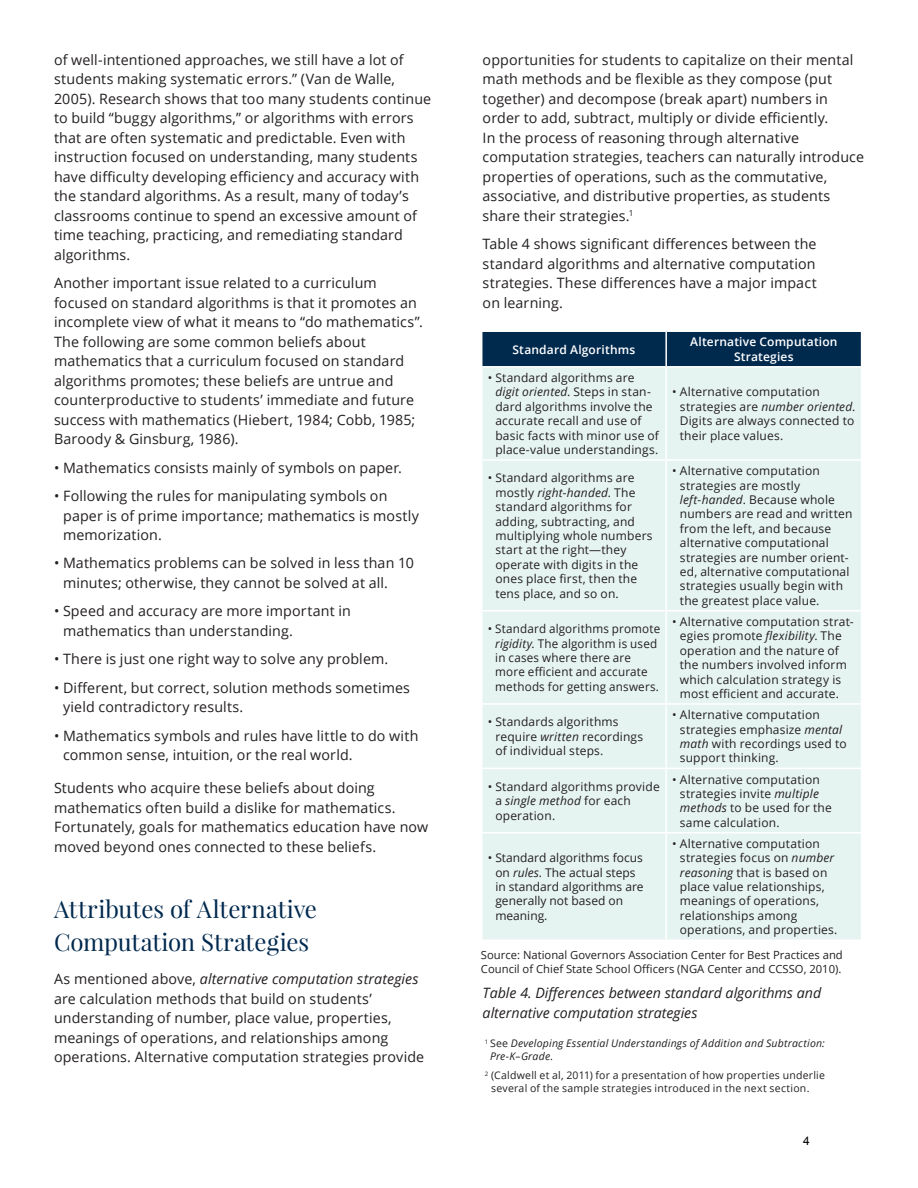
<style>
.page{position:relative;width:918px;height:1188px;background:#fff}
.page>*{position:absolute;margin:0;border:0;box-sizing:border-box;transform-origin:0 0}
.t1{font:24px/33px "Playfair Display";letter-spacing:-.005em;color:#00294e}
.t2{font:14.25px/19.5px "Open Sans";letter-spacing:.01em;color:#231f20}
.t3{font:italic 14.25px/19.5px "Open Sans";color:#231f20}
.t4{font:12px/14.4px "Open Sans";letter-spacing:.015em;color:#231f20}
.t5{font:600 12px/14.4px "Open Sans";letter-spacing:.015em;color:#fff;text-align:center}
.t6{font:12px "Arial";color:#000}
.t7{font:11.25px/13.5px "Open Sans";color:#231f20}
.t8{font:10.5px/12.8px "Open Sans";letter-spacing:.02em;color:#231f20}
.t9{font:italic 10.5px/12.8px "Open Sans";letter-spacing:.02em;color:#231f20}
.s1{font-style:italic}
.s2{font-style:normal}
</style>
<div class="page">
<div style="left:482px;top:332px;width:379px;height:34px;background:#00294e"></div>
<div style="left:482px;top:368px;width:379px;height:572px;background:#e6f4f1"></div>
<hr style="left:665px;top:332px;width:2px;height:34px;background:#fff">
<hr style="left:665px;top:368px;width:2px;height:91px;background:#fff">
<hr style="left:481px;top:459px;width:185px;height:2px;background:#fff">
<hr style="left:666px;top:459px;width:196px;height:2px;background:#fff">
<hr style="left:665px;top:461px;width:2px;height:149px;background:#fff">
<hr style="left:481px;top:610px;width:185px;height:2px;background:#fff">
<hr style="left:666px;top:610px;width:196px;height:2px;background:#fff">
<hr style="left:665px;top:612px;width:2px;height:91px;background:#fff">
<hr style="left:481px;top:703px;width:185px;height:2px;background:#fff">
<hr style="left:666px;top:703px;width:196px;height:2px;background:#fff">
<hr style="left:665px;top:705px;width:2px;height:63px;background:#fff">
<hr style="left:481px;top:768px;width:185px;height:1px;background:#fff">
<hr style="left:666px;top:768px;width:196px;height:1px;background:#fff">
<hr style="left:665px;top:769px;width:2px;height:63px;background:#fff">
<hr style="left:481px;top:832px;width:185px;height:1px;background:#fff">
<hr style="left:666px;top:832px;width:196px;height:1px;background:#fff">
<hr style="left:665px;top:833px;width:2px;height:107px;background:#fff">
<p class="t2" style="left:54px;top:50px;width:379px">of well-intentioned approaches, we still have a lot of students making systematic errors.” (Van de Walle, 2005). Research shows that too many students continue to build “buggy algorithms,” or algorithms with errors that are often systematic and predictable. Even with instruction focused on understanding, many students have difficulty developing efficiency and accuracy with the standard algorithms. As a result, many of today’s classrooms continue to spend an excessive amount of time teaching, practicing, and remediating standard algorithms.</p>
<p class="t2" style="left:54px;top:273px;width:370px">Another important issue related to a curriculum focused on standard algorithms is that it promotes an incomplete view of what it means to “do mathematics”.<br>The following are some common beliefs about mathematics that a curriculum focused on standard algorithms promotes; these beliefs are untrue and counterproductive to students’ immediate and future success with mathematics (Hiebert, 1984; Cobb, 1985; Baroody &amp; Ginsburg, 1986).</p>
<p class="t2" style="left:54px;top:457px;width:350px">• Mathematics consists mainly of symbols on paper.</p>
<p class="t2" style="left:63px;top:486px;width:357px;text-indent:-9px">• Following the rules for manipulating symbols on paper is of prime importance; mathematics is mostly memorization.</p>
<p class="t2" style="left:63px;top:553px;width:352px;text-indent:-9px">• Mathematics problems can be solved in less than 10 minutes; otherwise, they cannot be solved at all.</p>
<p class="t2" style="left:63px;top:601px;width:289px;text-indent:-9px">• Speed and accuracy are more important in mathematics than understanding.</p>
<p class="t2" style="left:54px;top:649px;width:336px">• There is just one right way to solve any problem.</p>
<p class="t2" style="left:63px;top:677px;width:349px;text-indent:-9px">• Different, but correct, solution methods sometimes yield contradictory results.</p>
<p class="t2" style="left:63px;top:725px;width:357px;text-indent:-9px">• Mathematics symbols and rules have little to do with common sense, intuition, or the real world.</p>
<p class="t2" style="left:54px;top:778px;width:376px">Students who acquire these beliefs about doing mathematics often build a dislike for mathematics.<br>Fortunately, goals for mathematics education have now moved beyond ones connected to these beliefs.</p>
<h1 class="t1" style="left:54px;top:893px;width:265px">Attributes of Alternative<br>Computation Strategies</h1>
<p class="t2" style="left:54px;top:969px;width:372px">As mentioned above, <span class="s1">alternative computation strategies </span>are calculation methods that build on students’ understanding of number, place value, properties, meanings of operations, and relationships among operations. Alternative computation strategies provide</p>
<p class="t2" style="left:483px;top:50px;width:383px">opportunities for students to capitalize on their mental math methods and be flexible as they compose (put together) and decompose (break apart) numbers in order to add, subtract, multiply or divide efficiently.<br>In the process of reasoning through alternative computation strategies, teachers can naturally introduce properties of operations, such as the commutative, associative, and distributive properties, as students share their strategies.<sup>1</sup></p>
<p class="t2" style="left:483px;top:234px;width:336px;text-align:justify">Table 4 shows significant differences between the standard algorithms and alternative computation strategies. These differences have a major impact on learning.</p>
<p class="t5" style="left:513px;top:342px;width:124px">Standard Algorithms</p>
<p class="t5" style="left:690px;top:335px;width:149px">Alternative Computation<br>Strategies</p>
<p class="t4" style="left:495px;top:370px;width:165px;text-indent:-8px">• Standard algorithms are <span class="s1">digit oriented</span>. Steps in stan&shy;dard algorithms involve the accurate recall and use of basic facts with minor use of place-value understandings.</p>
<p class="t4" style="left:680px;top:385px;width:177px;text-indent:-8px">• Alternative computation strategies are <span class="s1">number oriented</span>.<br>Digits are always connected to their place values.</p>
<p class="t4" style="left:495px;top:471px;width:159px;text-indent:-8px">• Standard algorithms are mostly <span class="s1">right-handed</span>. The standard algorithms for adding, subtracting, and multiplying whole numbers start at the right—they operate with digits in the ones place first, then the tens place, and so on.</p>
<p class="t4" style="left:680px;top:463px;width:174px;text-indent:-8px">• Alternative computation strategies are mostly <span class="s1">left-handed</span>. Because whole numbers are read and written from the left, and because alternative computational strategies are number orient&shy;ed, alternative computational strategies usually begin with the greatest place value.</p>
<p class="t4" style="left:495px;top:621px;width:166px;text-indent:-8px">• Standard algorithms promote <span class="s1">rigidity</span>. The algorithm is used in cases where there are more efficient and accurate methods for getting answers.</p>
<p class="t4" style="left:672px;top:614px;width:183px;text-align:center">• Alternative computation strat&shy;egies promote <span class="s1">flexibility</span>. The operation and the nature of<br>the numbers involved inform which calculation strategy is most efficient and accurate.</p>
<p class="t4" style="left:495px;top:714px;width:149px;text-indent:-8px">• Standards algorithms require <span class="s1">written</span> recordings of individual steps.</p>
<p class="t4" style="left:680px;top:707px;width:168px;text-indent:-8px">• Alternative computation strategies emphasize <span class="s1">mental math</span> with recordings used to support thinking.</p>
<p class="t4" style="left:495px;top:779px;width:166px;text-indent:-8px">• Standard algorithms provide a <span class="s1">single method</span> for each operation.</p>
<p class="t4" style="left:680px;top:772px;width:154px;text-indent:-8px">• Alternative computation strategies invite <span class="s1">multiple methods</span> to be used for the same calculation.</p>
<p class="t4" style="left:495px;top:850px;width:150px;text-indent:-8px">• Standard algorithms focus on <span class="s1">rules</span>. The actual steps in standard algorithms are generally not based on meaning.</p>
<p class="t4" style="left:680px;top:836px;width:159px;text-indent:-8px">• Alternative computation strategies focus on <span class="s1">number reasoning</span> that is based on place value relationships, meanings of operations, relationships among operations, and properties.</p>
<p class="t7" style="left:481px;top:948px;width:363px">Source: National Governors Association Center for Best Practices and<br>Council of Chief State School Officers (NGA Center and CCSSO, 2010).</p>
<p class="t3" style="left:483px;top:983px;width:340px">Table 4. Differences between standard algorithms and alternative computation strategies</p>
<p class="t9" style="left:490px;top:1037px;width:336px;text-indent:-5px"><sup>1</sup> <span class="s2">See</span> Developing Essential Understandings of Addition and Subtraction:<br>Pre-K–Grade<span class="s2">.</span></p>
<p class="t8" style="left:491px;top:1069px;width:335px;text-indent:-6px"><sup>2</sup> (Caldwell et al, 2011) for a presentation of how properties underlie several of the sample strategies introduced in the next section.</p>
<p class="t6" style="left:803px;top:1133px;width:8px">4</p>
</div>
